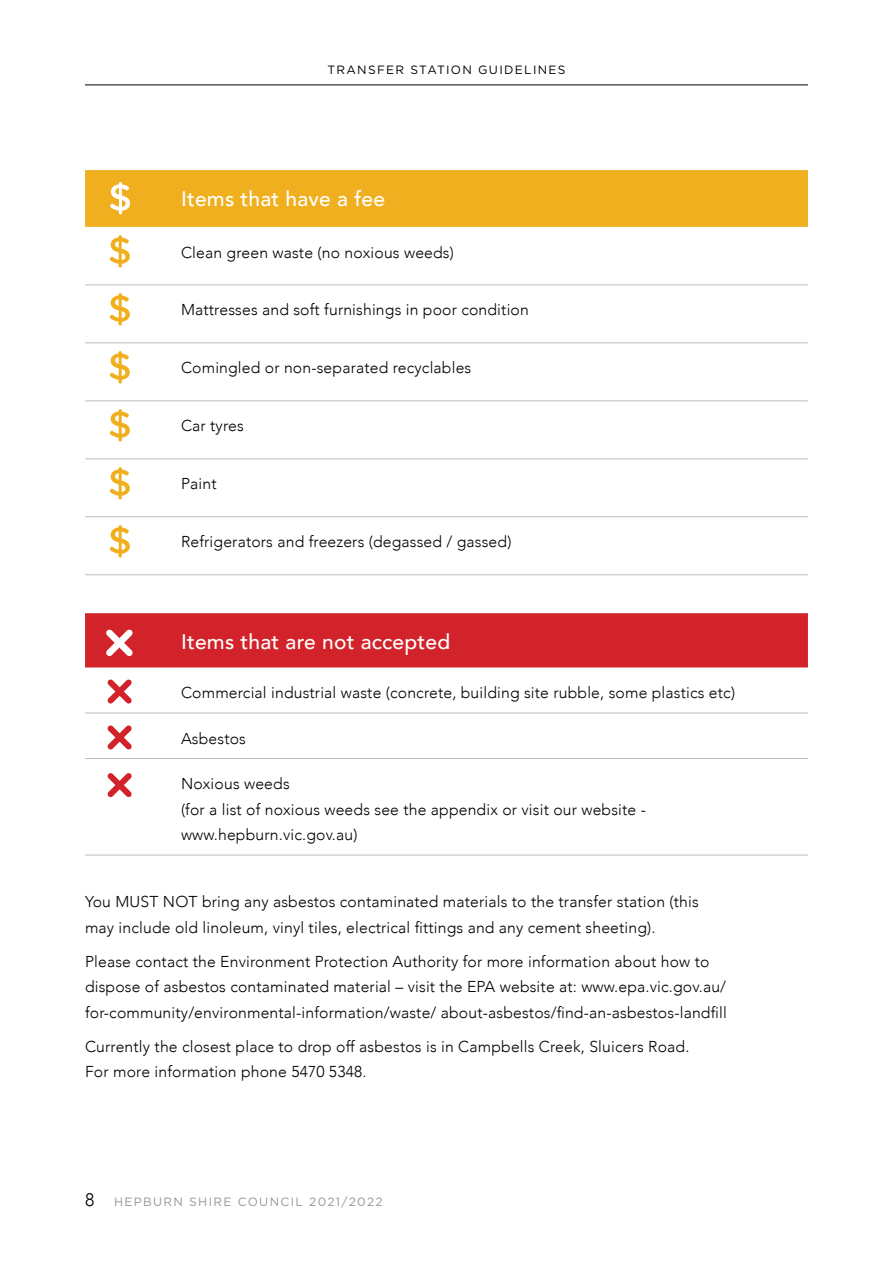
<style>
.page{position:relative;width:893px;height:1263px;background:#fff}
.page>*{position:absolute;margin:0;border:0;box-sizing:border-box;transform-origin:0 0}
.t1{font:500 21px "Avenir";letter-spacing:.01em;color:#fff}
.t2{font:300 15.75px/25.5px "Avenir";letter-spacing:.01em;color:#000}
.t3{font:12px "Gotham";letter-spacing:.11em;color:#939598}
.t4{font:12px "Gotham";letter-spacing:.11em;color:#000}
.s1{font-family:"Avenir";font-weight:300;font-size:18px;color:#000}
</style>
<div class="page">
<hr style="left:85px;top:85px;width:723px;height:1px;background:#000">
<hr style="left:85px;top:284px;width:79px;height:1px;background:#bcbec0">
<hr style="left:164px;top:284px;width:644px;height:1px;background:#bcbec0">
<hr style="left:85px;top:342px;width:79px;height:1px;background:#bcbec0">
<hr style="left:164px;top:342px;width:644px;height:1px;background:#bcbec0">
<hr style="left:85px;top:400px;width:79px;height:1px;background:#bcbec0">
<hr style="left:164px;top:400px;width:644px;height:1px;background:#bcbec0">
<hr style="left:85px;top:458px;width:79px;height:1px;background:#bcbec0">
<hr style="left:164px;top:458px;width:644px;height:1px;background:#bcbec0">
<hr style="left:85px;top:516px;width:79px;height:1px;background:#bcbec0">
<hr style="left:164px;top:516px;width:644px;height:1px;background:#bcbec0">
<hr style="left:85px;top:574px;width:79px;height:1px;background:#bcbec0">
<hr style="left:164px;top:574px;width:644px;height:1px;background:#bcbec0">
<svg style="left:110px;top:235px;width:20px;height:33px"></svg>
<svg style="left:110px;top:293px;width:20px;height:33px"></svg>
<svg style="left:110px;top:351px;width:20px;height:33px"></svg>
<svg style="left:110px;top:409px;width:20px;height:33px"></svg>
<svg style="left:110px;top:467px;width:20px;height:32px"></svg>
<svg style="left:110px;top:525px;width:20px;height:32px"></svg>
<hr style="left:85px;top:713px;width:79px;height:1px;background:#bcbec0">
<hr style="left:164px;top:713px;width:644px;height:1px;background:#bcbec0">
<hr style="left:85px;top:758px;width:79px;height:1px;background:#bcbec0">
<hr style="left:164px;top:758px;width:644px;height:1px;background:#bcbec0">
<hr style="left:85px;top:855px;width:79px;height:1px;background:#bcbec0">
<hr style="left:164px;top:855px;width:644px;height:1px;background:#bcbec0">
<div style="left:85px;top:613px;width:723px;height:54px;background:#d2232a"></div>
<svg style="left:107px;top:679px;width:25px;height:24px"></svg>
<svg style="left:107px;top:773px;width:25px;height:24px"></svg>
<svg style="left:107px;top:725px;width:25px;height:24px"></svg>
<div style="left:85px;top:170px;width:723px;height:57px;background:#f0af1e"></div>
<p class="t4" style="left:327px;top:63px;width:240px">TRANSFER STATION GUIDELINES</p>
<h1 class="t1" style="left:181px;top:180px;width:206px">Items that have a fee</h1>
<p class="t2" style="left:181px;top:239px;width:274px">Clean green waste (no noxious weeds)</p>
<p class="t2" style="left:181px;top:297px;width:349px">Mattresses and soft furnishings in poor condition</p>
<p class="t2" style="left:181px;top:355px;width:292px">Comingled or non-separated recyclables</p>
<p class="t2" style="left:181px;top:413px;width:64px">Car tyres</p>
<p class="t2" style="left:181px;top:471px;width:37px">Paint</p>
<p class="t2" style="left:181px;top:529px;width:332px">Refrigerators and freezers (degassed / gassed)</p>
<h1 class="t1" style="left:181px;top:624px;width:271px">Items that are not accepted</h1>
<p class="t2" style="left:181px;top:680px;width:556px">Commercial industrial waste (concrete, building site rubble, some plastics etc)</p>
<p class="t2" style="left:181px;top:725px;width:67px">Asbestos</p>
<p class="t2" style="left:181px;top:771px;width:466px">Noxious weeds<br>(for a list of noxious weeds see the appendix or visit our website - www.hepburn.vic.gov.au)</p>
<p class="t2" style="left:85px;top:889px;width:615px">You MUST NOT bring any asbestos contaminated materials to the transfer station (this may include old linoleum, vinyl tiles, electrical fittings and any cement sheeting).</p>
<p class="t2" style="left:85px;top:948px;width:643px">Please contact the Environment Protection Authority for more information about how to dispose of asbestos contaminated material – visit the EPA website at: www.epa.vic.gov.au/ for-community/environmental-information/waste/ about-asbestos/find-an-asbestos-landfill</p>
<p class="t2" style="left:85px;top:1033px;width:606px">Currently the closest place to drop off asbestos is in Campbells Creek, Sluicers Road.<br>For more information phone 5470 5348.</p>
<p class="t3" style="left:85px;top:1195px;width:299px"><span class="s1">8</span> HEPBURN SHIRE COUNCIL 2021/2022</p>
</div>
